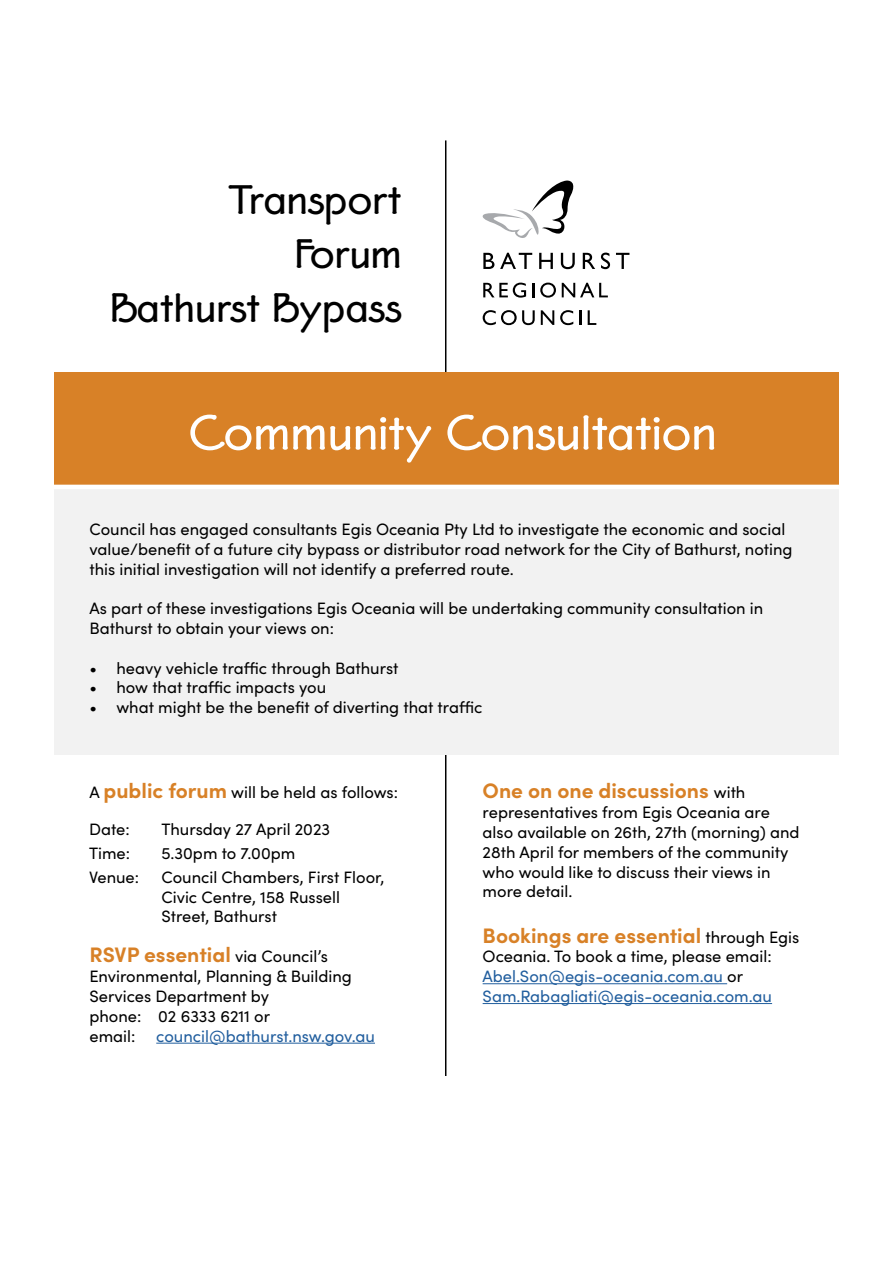
<style>
.page{position:relative;width:893px;height:1263px;background:#fff}
.page>*{position:absolute;margin:0;border:0;box-sizing:border-box;transform-origin:0 0}
.t1{font:700 54px "P22 Eaglefeather";color:#fff}
.t2{font:700 45px/54px "P22 Eaglefeather";color:#000;text-align:right}
.t3{font:700 21px "Sofia Pro";color:#d88127}
.t4{font:16.5px/19.8px "Sofia Pro";color:#000}
.t5{font:16.5px/19.8px "Sofia Pro";color:#215e9e}
.s1{font-weight:700;font-size:21px;color:#d88127}
.s2{font-weight:400;font-size:16.5px;color:#000}
.s3{color:#000}
</style>
<div class="page">
<svg style="left:483px;top:253px;width:11px;height:16px"></svg>
<svg style="left:500px;top:253px;width:32px;height:16px"></svg>
<svg style="left:539px;top:253px;width:14px;height:16px"></svg>
<svg style="left:561px;top:253px;width:14px;height:16px"></svg>
<svg style="left:583px;top:253px;width:12px;height:16px"></svg>
<svg style="left:601px;top:253px;width:9px;height:16px"></svg>
<svg style="left:616px;top:253px;width:13px;height:16px"></svg>
<svg style="left:483px;top:181px;width:91px;height:57px"></svg>
<svg style="left:483px;top:283px;width:43px;height:15px"></svg>
<svg style="left:532px;top:283px;width:2px;height:14px"></svg>
<svg style="left:540px;top:283px;width:16px;height:15px"></svg>
<svg style="left:562px;top:283px;width:46px;height:14px"></svg>
<svg style="left:483px;top:310px;width:52px;height:15px"></svg>
<svg style="left:541px;top:310px;width:13px;height:15px"></svg>
<svg style="left:560px;top:310px;width:13px;height:15px"></svg>
<svg style="left:579px;top:310px;width:2px;height:15px"></svg>
<svg style="left:588px;top:310px;width:8px;height:15px"></svg>
<hr style="left:445px;top:140px;width:1px;height:936px;background:#000">
<div style="left:54px;top:487px;width:785px;height:268px;background:#f2f2f2"></div>
<hr style="left:156px;top:1043px;width:219px;height:1px;background:#215e9e">
<hr style="left:483px;top:983px;width:244px;height:1px;background:#215e9e">
<hr style="left:483px;top:1003px;width:289px;height:1px;background:#215e9e">
<div style="left:54px;top:372px;width:785px;height:115px;background:#d88127"></div>
<hr style="left:54px;top:485px;width:785px;height:4px;background:#fff">
<h2 class="t2" style="left:110px;top:173px;width:294px">Transport<br>Forum<br>Bathurst Bypass</h2>
<h1 class="t1" style="left:189px;top:395px;width:530px">Community Consultation</h1>
<p class="t4" style="left:89px;top:518px;width:705px">Council has engaged consultants Egis Oceania Pty Ltd to investigate the economic and social value/benefit of a future city bypass or distributor road network for the City of Bathurst, noting this initial investigation will not identify a preferred route.</p>
<p class="t4" style="left:89px;top:598px;width:675px">As part of these investigations Egis Oceania will be undertaking community consultation in<br>Bathurst to obtain your views on:</p>
<p class="t4" style="left:89px;top:657px;width:311px">• heavy vehicle traffic through Bathurst</p>
<p class="t4" style="left:89px;top:677px;width:238px">• how that traffic impacts you</p>
<p class="t4" style="left:89px;top:697px;width:395px">• what might be the benefit of diverting that traffic</p>
<p class="t4" style="left:89px;top:782px;width:310px">A <span class="s1">public forum</span> will be held as follows:</p>
<p class="t4" style="left:89px;top:818px;width:42px">Date:</p>
<p class="t4" style="left:161px;top:818px;width:170px">Thursday 27 April 2023</p>
<p class="t4" style="left:89px;top:842px;width:43px">Time:</p>
<p class="t4" style="left:161px;top:842px;width:135px">5.30pm to 7.00pm</p>
<p class="t4" style="left:89px;top:866px;width:52px">Venue:</p>
<p class="t4" style="left:161px;top:866px;width:225px">Council Chambers, First Floor,<br>Civic Centre, 158 Russell<br>Street, Bathurst</p>
<p class="t3" style="left:89px;top:939px;width:240px">RSVP essential <span class="s2">via Council’s</span></p>
<p class="t4" style="left:89px;top:965px;width:264px">Environmental, Planning &amp; Building<br>Services Department by<br>phone: 02 6333 6211 or<br>email:</p>
<p class="t5" style="left:156px;top:1025px;width:220px">council@bathurst.nsw.gov.au</p>
<p class="t3" style="left:483px;top:775px;width:264px">One on one discussions <span class="s2">with</span></p>
<p class="t4" style="left:483px;top:802px;width:318px">representatives from Egis Oceania are also available on 26th, 27th (morning) and 28th April for members of the community who would like to discuss their views in more detail.</p>
<p class="t3" style="left:483px;top:919px;width:318px">Bookings are essential <span class="s2">through Egis</span></p>
<p class="t5" style="left:483px;top:946px;width:291px"><span class="s3">Oceania. To book a time, please email:<br></span>Abel.Son@egis-oceania.com.au <span class="s3">or<br></span>Sam.Rabagliati@egis-oceania.com.au</p>
</div>
